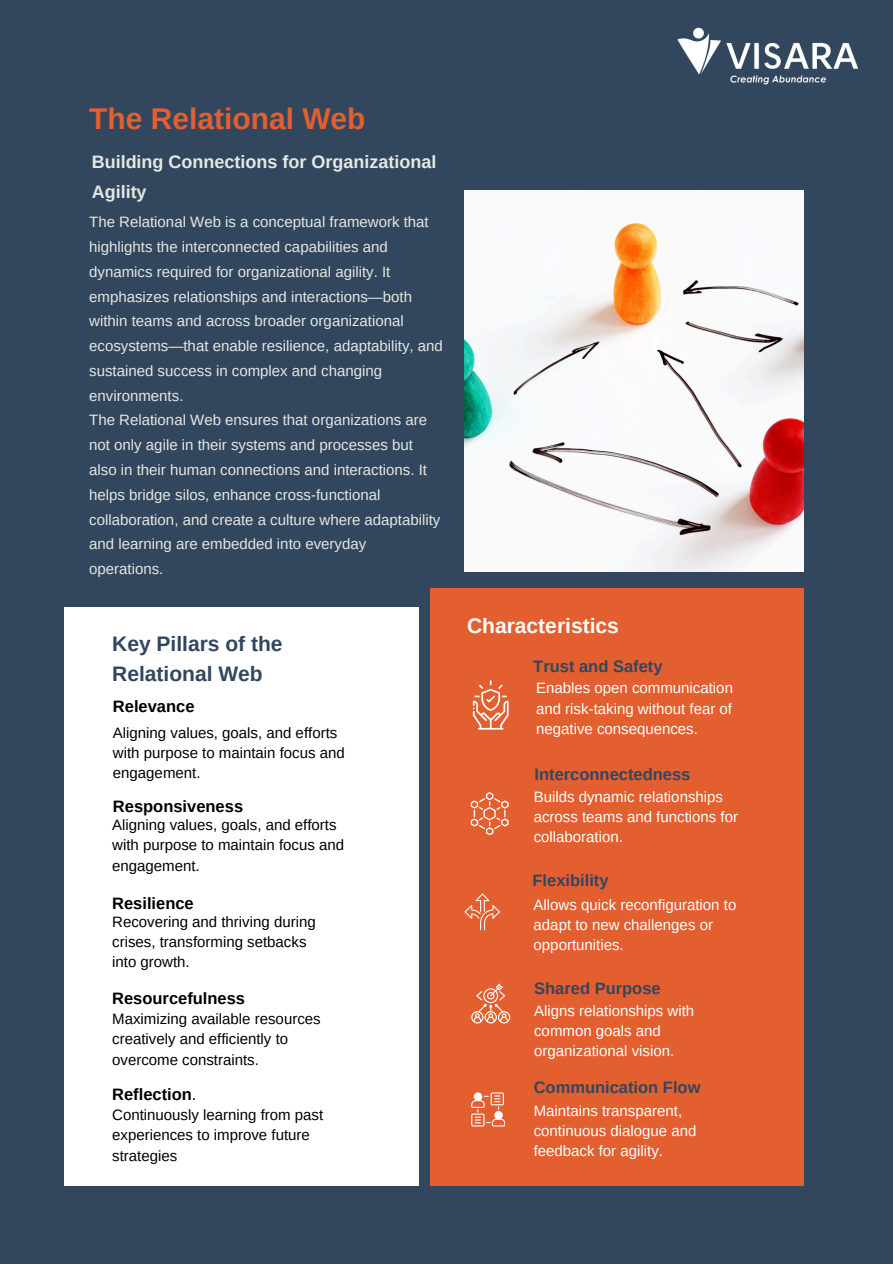
<style>
.page{position:relative;width:893px;height:1264px;background:#fff}
.page>*{position:absolute;margin:0;border:0;box-sizing:border-box;transform-origin:0 0}
.t1{font:700 30px "Arimo";color:#e35f2f}
.t2{font:700 21px/29.2px "Arimo";color:#32465e}
.t3{font:700 21px "Arimo";color:#fff}
.t4{font:700 18px/30.3px "Arimo";color:#e6e7e1}
.t5{font:700 16.5px "Arimo";color:#32465e}
.t6{font:700 16.5px "Arimo";color:#000}
.t7{font:15px/24.8px "Arimo";color:#e6e7e1}
.t8{font:15px/20.2px "Arimo";color:#000}
.t9{font:15px/20.2px "Arimo";color:#fff}
.s1{font-weight:400}
</style>
<div class="page">
<div style="left:0;top:0;width:892px;height:1263px;background:#32465e"></div>
<div style="left:429px;top:589px;width:374px;height:596px;background:#e35f2f"></div>
<svg style="left:472px;top:680px;width:36px;height:49px"></svg>
<svg style="left:470px;top:792px;width:38px;height:42px"></svg>
<svg style="left:464px;top:893px;width:35px;height:37px"></svg>
<svg style="left:471px;top:983px;width:39px;height:40px"></svg>
<svg style="left:471px;top:1092px;width:33px;height:34px"></svg>
<div style="left:64px;top:607px;width:354px;height:578px;background:#fff"></div>
<img style="left:464px;top:191px;width:339px;height:381px">
<img style="left:677px;top:27px;width:182px;height:58px">
<p class="t1" style="left:89px;top:102px;width:278px">The Relational Web</p>
<p class="t4" style="left:92px;top:146px;width:346px">Building Connections for Organizational<br>Agility</p>
<h1 class="t7" style="left:89px;top:210px;width:355px">The Relational Web is a conceptual framework that highlights the interconnected capabilities and dynamics required for organizational agility. It emphasizes relationships and interactions—both within teams and across broader organizational ecosystems—that enable resilience, adaptability, and sustained success in complex and changing environments.</h1>
<h3 class="t7" style="left:89px;top:408px;width:352px">The Relational Web ensures that organizations are not only agile in their systems and processes but also in their human connections and interactions. It helps bridge silos, enhance cross-functional collaboration, and create a culture where adaptability and learning are embedded into everyday operations.</h3>
<p class="t2" style="left:112px;top:629px;width:172px">Key Pillars of the<br>Relational Web</p>
<h2 class="t6" style="left:113px;top:697px;width:83px">Relevance</h2>
<h3 class="t8" style="left:113px;top:722px;width:233px">Aligning values, goals, and efforts with purpose to maintain focus and engagement.</h3>
<p class="t8" style="left:112px;top:814px;width:233px">Aligning values, goals, and efforts with purpose to maintain focus and engagement.</p>
<h3 class="t6" style="left:113px;top:796px;width:132px">Responsiveness</h3>
<p class="t6" style="left:112px;top:894px;width:83px">Resilience</p>
<p class="t8" style="left:112px;top:911px;width:205px">Recovering and thriving during crises, transforming setbacks into growth.</p>
<h3 class="t6" style="left:112px;top:988px;width:134px">Resourcefulness</h3>
<h3 class="t8" style="left:112px;top:1008px;width:210px">Maximizing available resources creatively and efficiently to overcome constraints.</h3>
<p class="t6" style="left:112px;top:1084px;width:86px">Reflection<span class="s1">.</span></p>
<p class="t8" style="left:112px;top:1104px;width:212px">Continuously learning from past experiences to improve future strategies</p>
<h3 class="t3" style="left:467px;top:614px;width:153px">Characteristics</h3>
<p class="t5" style="left:533px;top:657px;width:131px">Trust and Safety</p>
<h3 class="t9" style="left:536px;top:678px;width:198px;text-align:justify">Enables open communication and risk-taking without fear of negative consequences.</h3>
<p class="t5" style="left:534px;top:765px;width:157px">Interconnectedness</p>
<h4 class="t9" style="left:533px;top:786px;width:206px">Builds dynamic relationships across teams and functions for collaboration.</h4>
<p class="t5" style="left:532px;top:871px;width:78px">Flexibility</p>
<h2 class="t9" style="left:533px;top:894px;width:204px">Allows quick reconfiguration to adapt to new challenges or opportunities.</h2>
<p class="t5" style="left:534px;top:979px;width:128px">Shared Purpose</p>
<h3 class="t9" style="left:534px;top:1000px;width:162px">Aligns relationships with common goals and organizational vision.</h3>
<p class="t5" style="left:533px;top:1077px;width:168px">Communication Flow</p>
<p class="t9" style="left:533px;top:1100px;width:164px">Maintains transparent, continuous dialogue and feedback for agility.</p>
</div>
